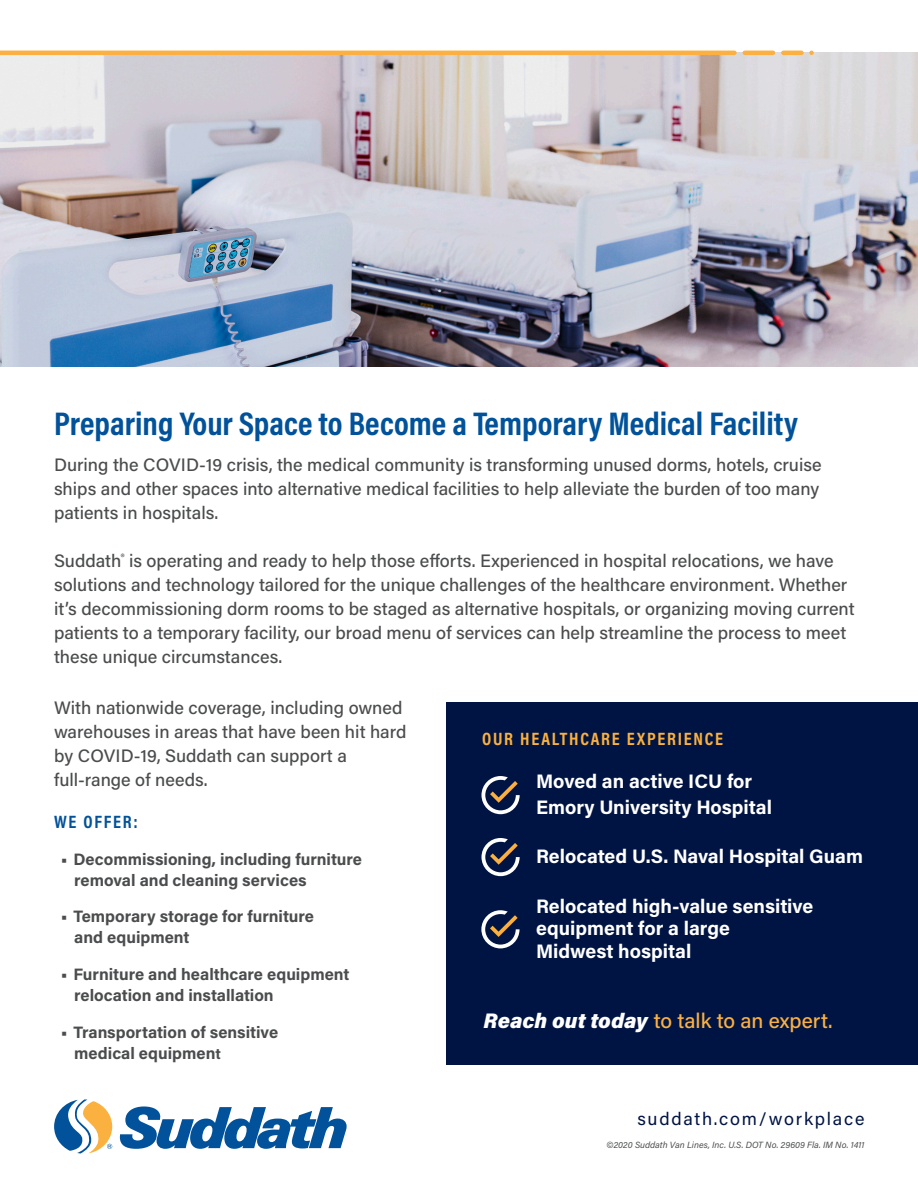
<style>
.page{position:relative;width:918px;height:1188px;background:#fff}
.page>*{position:absolute;margin:0;border:0;box-sizing:border-box;transform-origin:0 0}
.H1_Header_-_White{font:700 33px "Acumin Pro Cond";color:#01529a}
.Fact_Title{font:500 21px "Acumin Pro";color:#fbb041}
.Fact_Title-2{font:700 19.5px "Acumin Pro";color:#fff}
.Body_Copy_-_10pt{font:500 18px/24px "Acumin Pro";color:#4b4c4d}
.Section_Titles_-_Yel{font:700 18px "Acumin Pro Cond";letter-spacing:.1em;color:#fbb13f}
.Client_Testimonials{font:18px "Acumin Pro";letter-spacing:.1em;color:#001443}
.Fact_Title-3{font:700 18px "Acumin Pro Cond";letter-spacing:.095em;color:#01529a}
.Fact_Title-4{font:700 16.5px "Acumin Pro";color:#4b4c4d}
.Legal_Copy{font:italic 9px "Acumin Pro";color:#4b4c4d}
.s1{font-size:15px}
.s2{font-weight:900;font-style:italic;color:#fff}
</style>
<div class="page">
<img style="left:0;top:53px;width:918px;height:313px">
<svg style="left:120px;top:1106px;width:227px;height:43px"></svg>
<svg style="left:54px;top:1099px;width:58px;height:55px"></svg>
<hr style="left:0;top:51px;width:734px;height:4px;background:#fbb041">
<hr style="left:745px;top:51px;width:28px;height:4px;background:#fbb041">
<hr style="left:783px;top:51px;width:19px;height:4px;background:#fbb041">
<div style="left:446px;top:702px;width:472px;height:363px;background:#001443"></div>
<svg style="left:481px;top:776px;width:39px;height:38px"></svg>
<svg style="left:481px;top:838px;width:39px;height:38px"></svg>
<svg style="left:481px;top:910px;width:39px;height:38px"></svg>
<p class="H1_Header_-_White" style="left:54px;top:402px;width:745px">Preparing Your Space to Become a Temporary Medical Facility</p>
<p class="Body_Copy_-_10pt" style="left:54px;top:452px;width:769px">During the COVID-19 crisis, the medical community is transforming unused dorms, hotels, cruise</p>
<p class="Body_Copy_-_10pt" style="left:54px;top:476px;width:767px">ships and other spaces into alternative medical facilities to help alleviate the burden of too many patients in hospitals.</p>
<p class="Body_Copy_-_10pt" style="left:54px;top:548px;width:802px">Suddath<sup>®</sup> is operating and ready to help those efforts. Experienced in hospital relocations, we have solutions and technology tailored for the unique challenges of the healthcare environment. Whether it’s decommissioning dorm rooms to be staged as alternative hospitals, or organizing moving current patients to a temporary facility, our broad menu of services can help streamline the process to meet these unique circumstances.</p>
<p class="Body_Copy_-_10pt" style="left:54px;top:695px;width:354px">With nationwide coverage, including owned warehouses in areas that have been hit hard</p>
<p class="Body_Copy_-_10pt" style="left:54px;top:743px;width:294px">by COVID-19, Suddath can support a</p>
<p class="Body_Copy_-_10pt" style="left:54px;top:767px;width:155px">full-range of needs.</p>
<p class="Fact_Title-3" style="left:54px;top:810px;width:85px">WE OFFER:</p>
<p class="Fact_Title-4" style="left:61px;top:847px;width:303px">• Decommissioning, including furniture</p>
<p class="Fact_Title-4" style="left:74px;top:868px;width:234px">removal and cleaning services</p>
<p class="Fact_Title-4" style="left:61px;top:905px;width:255px">• Temporary storage for furniture</p>
<p class="Fact_Title-4" style="left:74px;top:926px;width:117px">and equipment</p>
<p class="Fact_Title-4" style="left:61px;top:963px;width:290px">• Furniture and healthcare equipment</p>
<p class="Fact_Title-4" style="left:74px;top:984px;width:201px">relocation and installation</p>
<p class="Fact_Title-4" style="left:61px;top:1020px;width:219px">• Transportation of sensitive</p>
<p class="Fact_Title-4" style="left:74px;top:1041px;width:148px">medical equipmen<span class="s1">t</span></p>
<p class="Section_Titles_-_Yel" style="left:482px;top:727px;width:242px">OUR HEALTHCARE EXPERIENCE</p>
<p class="Fact_Title-2" style="left:536px;top:768px;width:218px">Moved an active ICU for</p>
<p class="Fact_Title-2" style="left:536px;top:793px;width:237px">Emory University Hospital</p>
<p class="Fact_Title-2" style="left:536px;top:843px;width:329px">Relocated U.S. Naval Hospital Guam</p>
<p class="Fact_Title-2" style="left:536px;top:892px;width:279px">Relocated high-value sensitive</p>
<p class="Fact_Title-2" style="left:536px;top:915px;width:195px">equipment for a large</p>
<p class="Fact_Title-2" style="left:536px;top:937px;width:157px">Midwest hospital</p>
<p class="Fact_Title" style="left:484px;top:1006px;width:351px"><span class="s2">Reach out today</span> to talk to an expert.</p>
<p class="Client_Testimonials" style="left:637px;top:1107px;width:229px">suddath.com/workplace</p>
<p class="Legal_Copy" style="left:607px;top:1139px;width:260px">©2020 Suddath Van Lines, Inc. U.S. DOT No. 29609 Fla. IM No. 1411</p>
</div>
